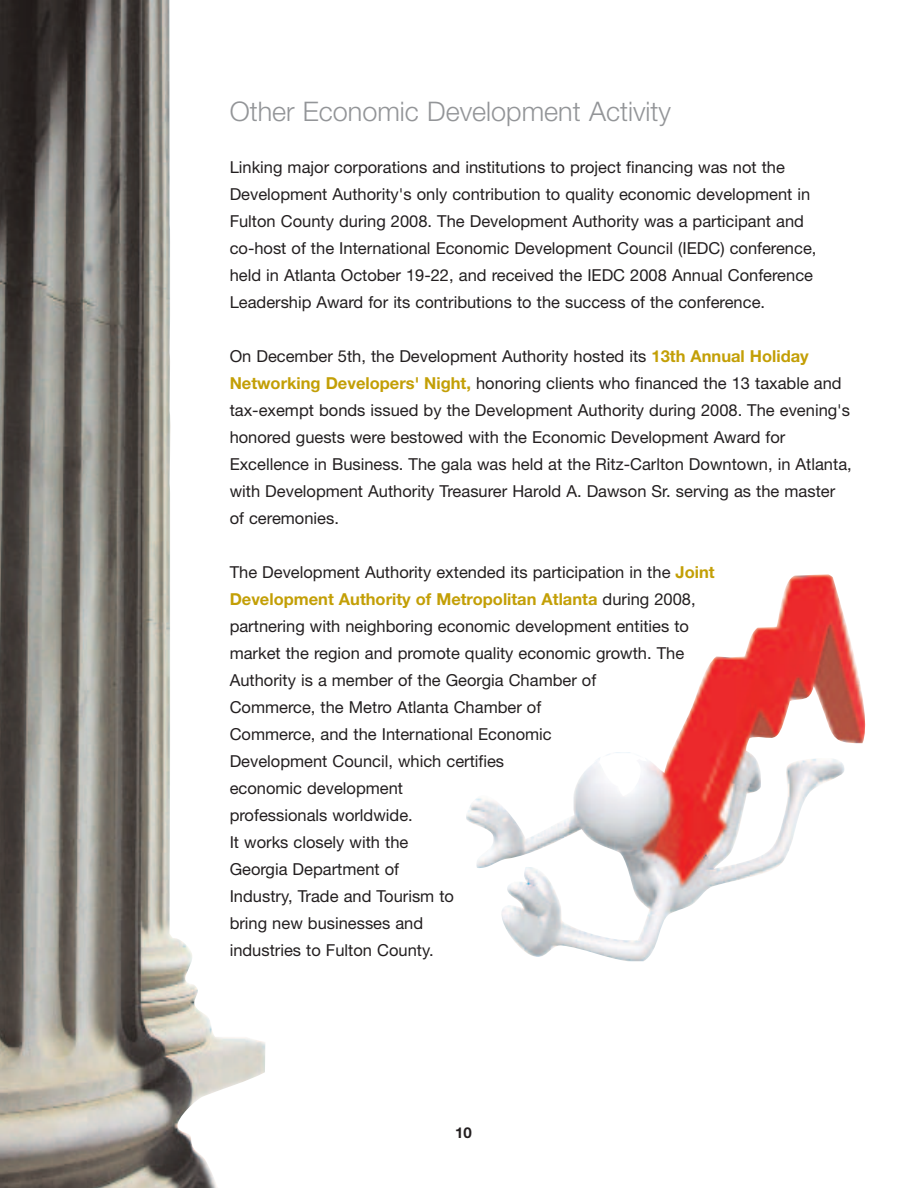
<style>
.page{position:relative;width:918px;height:1188px;background:#fff}
.page>*{position:absolute;margin:0;border:0;box-sizing:border-box;transform-origin:0 0}
.t1{font:300 27px "Helvetica Neue";color:#939598}
.t2{font:16.5px/27px "Helvetica Neue";color:#231f20}
.t3{font:700 15px "Helvetica Neue";color:#231f20}
.s1{font-weight:700;color:#c39f06}
</style>
<div class="page">
<img style="left:0;top:0;width:265px;height:1188px">
<img style="left:466px;top:574px;width:400px;height:388px">
<h1 class="t1" style="left:230px;top:94px;width:443px">Other Economic Development Activity</h1>
<p class="t2" style="left:230px;top:154px;width:588px">Linking major corporations and institutions to project financing was not the Development Authority's only contribution to quality economic development in Fulton County during 2008. The Development Authority was a participant and co-host of the International Economic Development Council (IEDC) conference, held in Atlanta October 19-22, and received the IEDC 2008 Annual Conference Leadership Award for its contributions to the success of the conference.</p>
<p class="t2" style="left:230px;top:342px;width:624px">On December 5th, the Development Authority hosted its <span class="s1">13th Annual Holiday Networking Developers' Night,</span> honoring clients who financed the 13 taxable and tax-exempt bonds issued by the Development Authority during 2008. The evening's honored guests were bestowed with the Economic Development Award for Excellence in Business. The gala was held at the Ritz-Carlton Downtown, in Atlanta, with Development Authority Treasurer Harold A. Dawson Sr. serving as the master of ceremonies.</p>
<p class="t2" style="left:230px;top:559px;width:487px">The Development Authority extended its participation in the <span class="s1">Joint Development Authority of Metropolitan Atlanta</span> during 2008, partnering with neighboring economic development entities to market the region and promote quality economic growth. The Authority is a member of the Georgia Chamber of<br>Commerce, the Metro Atlanta Chamber of<br>Commerce, and the International Economic<br>Development Council, which certifies<br>economic development<br>professionals worldwide.<br>It works closely with the<br>Georgia Department of<br>Industry, Trade and Tourism to<br>bring new businesses and<br>industries to Fulton County.</p>
<p class="t3" style="left:455px;top:1123px;width:18px">10</p>
</div>
